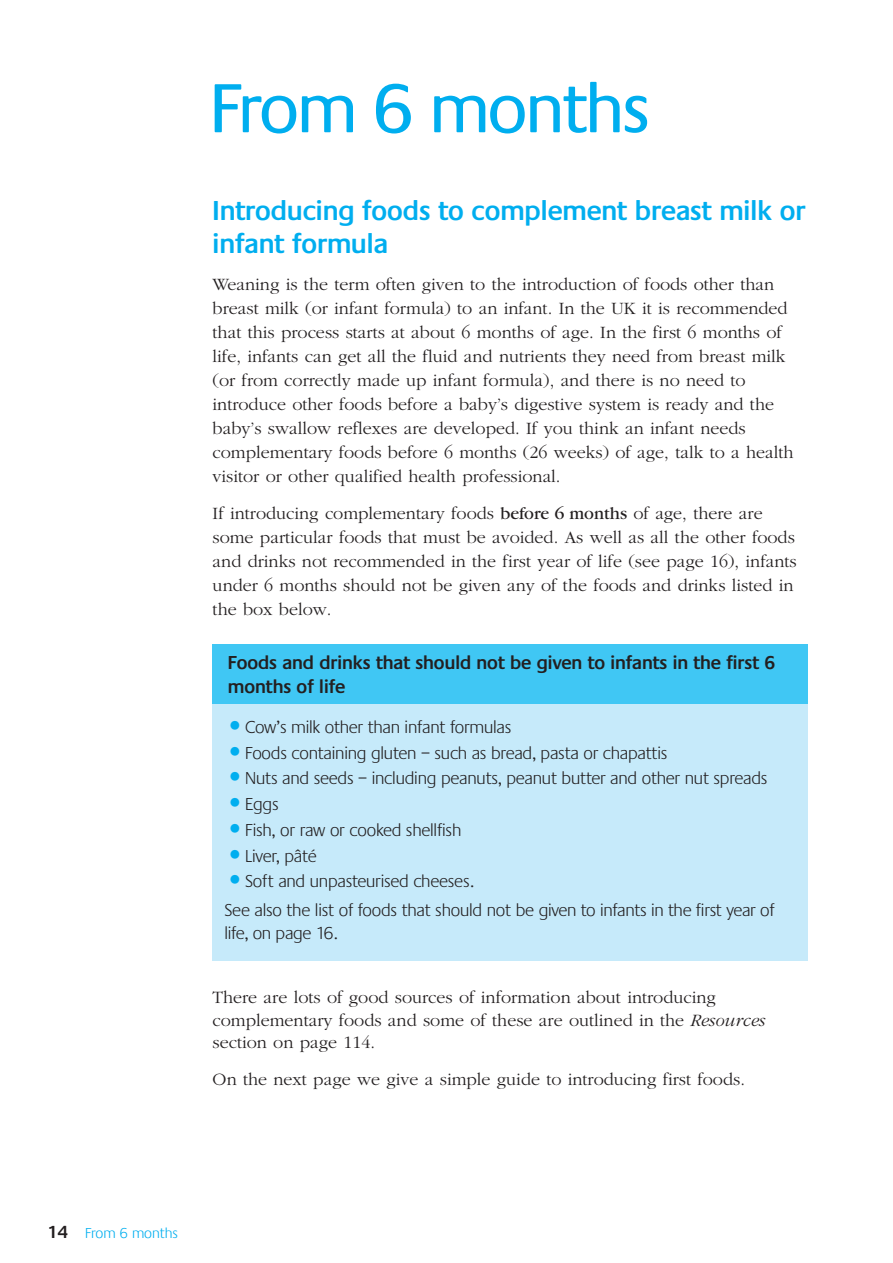
<style>
.page{position:relative;width:893px;height:1263px;background:#fff}
.page>*{position:absolute;margin:0;border:0;box-sizing:border-box;transform-origin:0 0}
.t1{font:72px "Praxis";letter-spacing:-.03em;color:#00aeef}
.t2{font:600 28.5px/33px "Praxis";color:#00aeef}
.t3{font:600 19.5px/24px "Praxis";color:#231f20}
.t4{font:300 18px/24px "Garamond";color:#231f20}
.t5{font:300 18px/29.2px "Praxis";letter-spacing:-.01em;color:#231f20}
.t6{font:300 15px "Praxis";color:#00aeef}
.s1{font-weight:400}
.s2{font-size:31.5px;color:#00aeef}
.s3{font-style:italic}
.s4{font-weight:600;font-size:18px;color:#231f20}
</style>
<div class="page">
<div style="left:213px;top:645px;width:595px;height:60px;background:#40c7f4"></div>
<div style="left:213px;top:704px;width:595px;height:257px;background:#c6eafa"></div>
<h1 class="t1" style="left:210px;top:65px;width:442px">From 6 months</h1>
<h2 class="t2" style="left:213px;top:194px;width:594px">Introducing foods to complement breast milk or infant formula</h2>
<p class="t4" style="left:213px;top:272px;width:582px">Weaning is the term often given to the introduction of foods other than breast milk (or infant formula) to an infant. In the UK it is recommended that this process starts at about 6 months of age. In the first 6 months of life, infants can get all the fluid and nutrients they need from breast milk (or from correctly made up infant formula), and there is no need to introduce other foods before a baby’s digestive system is ready and the baby’s swallow reflexes are developed. If you think an infant needs complementary foods before 6 months (26 weeks) of age, talk to a health visitor or other qualified health professional.</p>
<p class="t4" style="left:213px;top:500px;width:586px">If introducing complementary foods <span class="s1">before 6 months</span> of age, there are some particular foods that must be avoided. As well as all the other foods and drinks not recommended in the first year of life (see page 16), infants under 6 months should not be given any of the foods and drinks listed in the box below.</p>
<p class="t3" style="left:228px;top:650px;width:549px">Foods and drinks that should not be given to infants in the first 6 months of life</p>
<p class="t5" style="left:224px;top:712px;width:288px"><span class="s2">•</span>Cow’s milk other than infant formulas</p>
<p class="t5" style="left:224px;top:738px;width:444px"><span class="s2">•</span>Foods containing gluten – such as bread, pasta or chapattis</p>
<p class="t5" style="left:224px;top:764px;width:544px"><span class="s2">•</span>Nuts and seeds – including peanuts, peanut butter and other nut spreads</p>
<p class="t5" style="left:224px;top:789px;width:56px"><span class="s2">•</span>Eggs</p>
<p class="t5" style="left:224px;top:815px;width:238px"><span class="s2">•</span>Fish, or raw or cooked shellfish</p>
<p class="t5" style="left:224px;top:841px;width:94px"><span class="s2">•</span>Liver, pâté</p>
<p class="t5" style="left:224px;top:866px;width:552px"><span class="s2">•</span>Soft and unpasteurised cheeses.<br>See also the list of foods that should not be given to infants in the first year of</p>
<p class="t5" style="left:224px;top:918px;width:115px">life, on page 16.</p>
<p class="t4" style="left:213px;top:986px;width:554px;line-height:22.5px">There are lots of good sources of information about introducing complementary foods and some of these are outlined in the <span class="s3">Resources </span>section on page 114.</p>
<p class="t4" style="left:213px;top:1067px;width:534px">On the next page we give a simple guide to introducing first foods.</p>
<p class="t6" style="left:48px;top:1224px;width:132px"><span class="s4">14</span> From 6 months</p>
</div>
